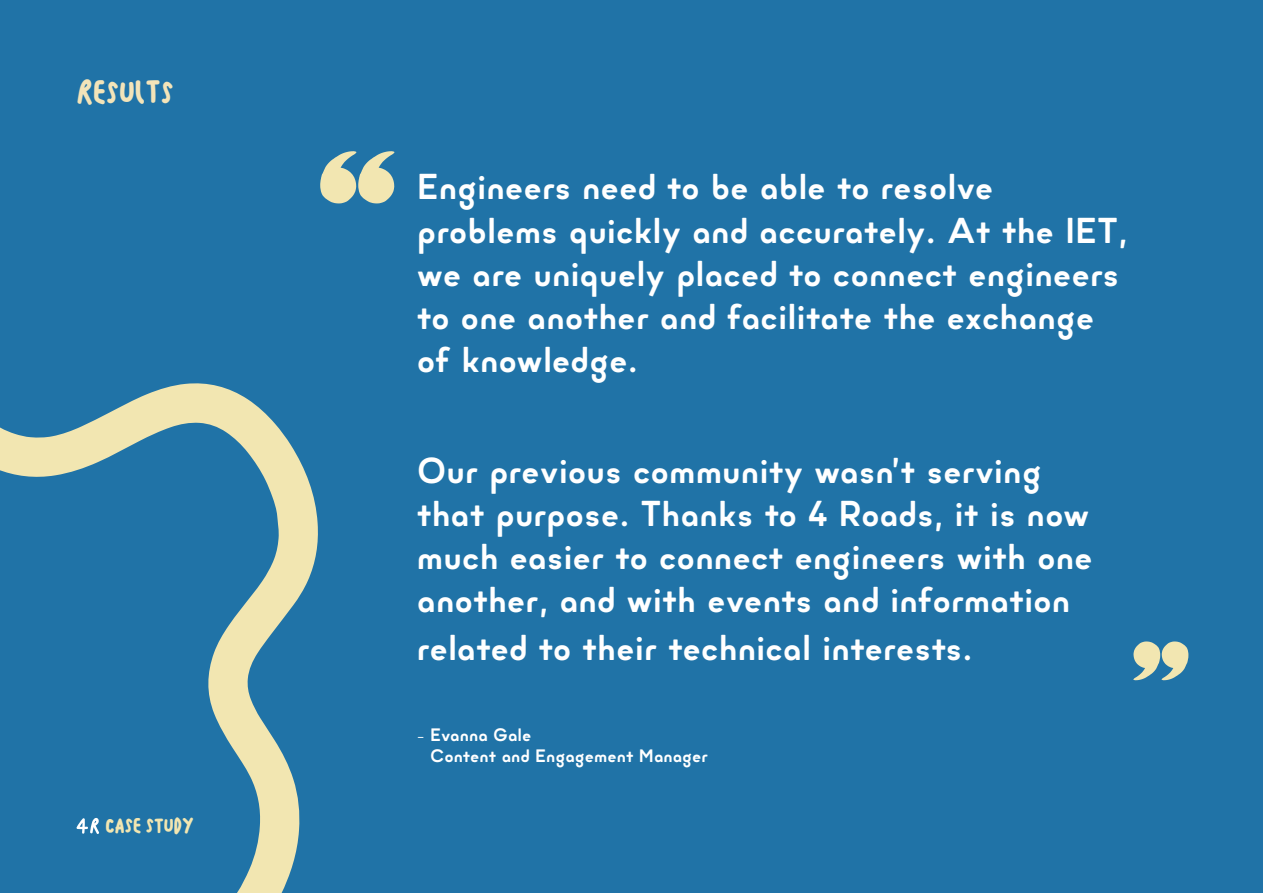
<style>
.page{position:relative;width:1263px;height:893px;background:#2073a7}
.page>*{position:absolute;margin:0;border:0;box-sizing:border-box;transform-origin:0 0}
.Testimonial_Large{font:700 36px/43.2px "Minimo";color:#fff}
.Section_Title{font:30px "Pathways Script";color:#f3e4b9}
.t1{font:700 18px/21.6px "Minimo";color:#fff}
.t2{font:18px "Pathways Script";color:#f2e6b1}
.s1{font-weight:400}
</style>
<div class="page">
<svg style="left:0;top:383px;width:318px;height:510px"></svg>
<svg style="left:76px;top:818px;width:24px;height:17px"></svg>
<svg style="left:320px;top:151px;width:74px;height:52px"></svg>
<svg style="left:1133px;top:641px;width:55px;height:39px"></svg>
<p class="Section_Title" style="left:77px;top:75px;width:99px">results</p>
<p class="t2" style="left:106px;top:815px;width:90px">CASE STUDY</p>
<p class="Testimonial_Large" style="left:417px;top:165px;width:713px">Engineers need to be able to resolve problems quickly and accurately. At the IET, we are uniquely placed to connect engineers to one another and facilitate the exchange of knowledge.</p>
<p class="Testimonial_Large" style="left:417px;top:448px;width:677px">Our previous community wasn’t serving that purpose. Thanks to 4 Roads, it is now much easier to connect engineers with one another, and with events and information</p>
<p class="Testimonial_Large" style="left:417px;top:625px;width:557px">related to their technical interests.</p>
<p class="t1" style="left:430px;top:723px;width:279px;text-indent:-13px"><span class="s1">-</span> Evanna Gale<br>Content and Engagement Manager</p>
</div>
